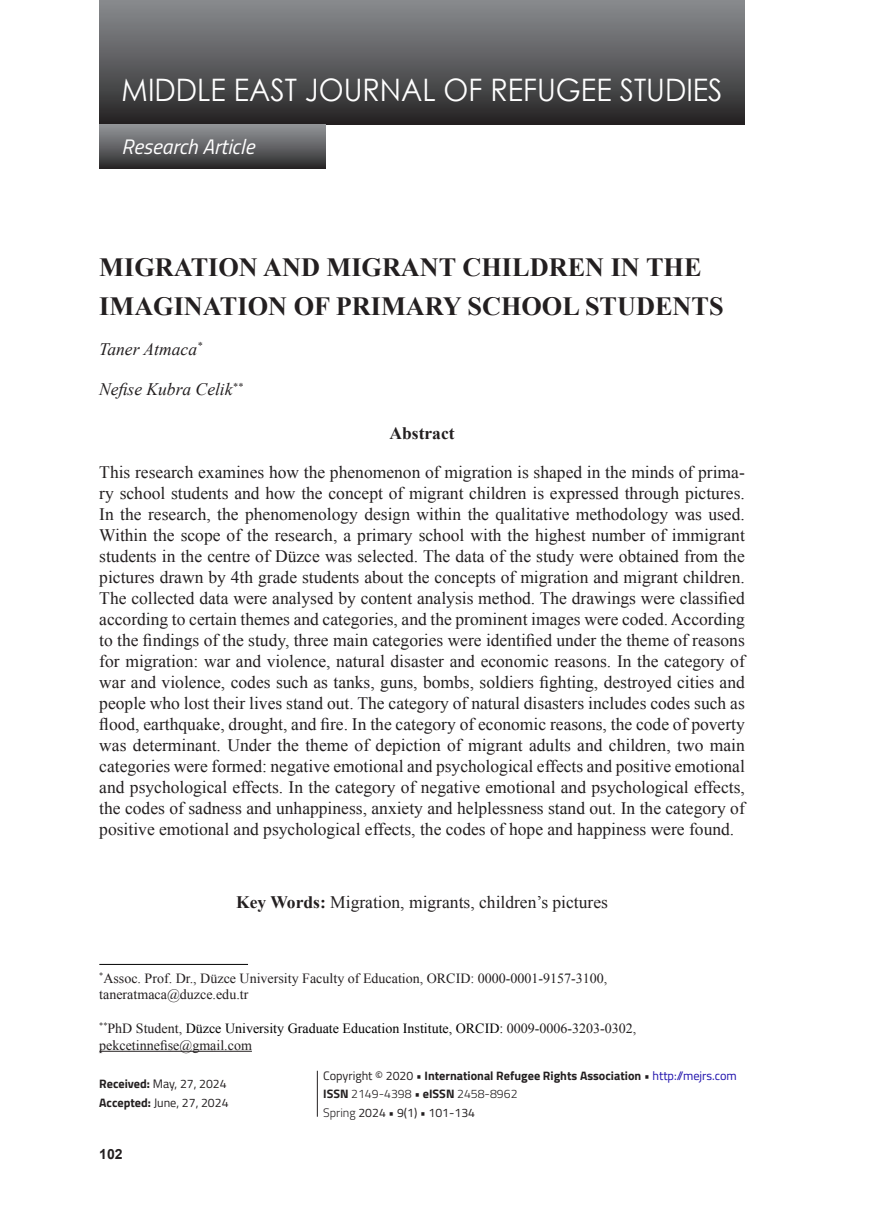
<style>
.page{position:relative;width:869px;height:1216px;background:#fff}
.page>*{position:absolute;margin:0;border:0;box-sizing:border-box;transform-origin:0 0}
.t1{font:30.97px "Century Gothic";color:#fff;scale:.93 1}
.Normal__Web{font:700 26.25px/38.5px "Times New Roman";color:#231f20}
.t2{font:italic 21px "Titillium Web";color:#fff}
.Normal__Web-2{font:17.5px/21px "Times New Roman";color:#231f20;text-align:justify}
.Normal__Web-3{font:italic 17.5px "Times New Roman";color:#231f20}
.Normal__Web-4{font:700 17.5px "Times New Roman";color:#231f20}
.Dipnot_Metni{font:14px "Times New Roman";color:#231f20}
.Dipnot_Metni-2{font:14px "Times New Roman";color:#000}
.t3{font:700 14px "Arial";color:#231f20}
.t4{font:700 12.25px/18.4px "Titillium Web";color:#231f20}
.t5{font:12.25px/18.4px "Titillium Web";color:#231f20}
.s1{font-weight:700}
.s2{color:#231f20}
.s3{font-weight:400}
.s4{font-weight:400;color:#1b0dab}
.s5{font-weight:300}
</style>
<div class="page">
<div style="left:99px;top:0;width:645px;height:124px;background:linear-gradient(to bottom,#8c8f92,#292728)"></div>
<div style="left:99px;top:124px;width:226px;height:45px;background:linear-gradient(to bottom,#97999d,#2a292a)"></div>
<hr style="left:317px;top:1070px;width:1px;height:46px;background:#231f20">
<hr style="left:99px;top:963px;width:149px;height:1px;background:#000">
<hr style="left:99px;top:1050px;width:153px;height:1px;background:#231f20">
<p class="t1" style="left:122px;top:68px;width:647px">MIDDLE EAST JOURNAL OF REFUGEE STUDIES</p>
<p class="t2" style="left:122px;top:131px;width:134px">Research Article</p>
<p class="Normal__Web" style="left:99px;top:248px;width:625px">MIGRATION AND MIGRANT CHILDREN IN THE<br>IMAGINATION OF PRIMARY SCHOOL STUDENTS</p>
<p class="Normal__Web-3" style="left:99px;top:337px;width:104px">Taner Atmaca<sup>*</sup></p>
<p class="Normal__Web-3" style="left:99px;top:377px;width:145px">Nefise Kubra Celik<sup>**</sup></p>
<p class="Normal__Web-4" style="left:389px;top:421px;width:67px">Abstract</p>
<p class="Normal__Web-2" style="left:99px;top:461px;width:646px">This research examines how the phenomenon of migration is shaped in the minds of prima&shy;ry school students and how the concept of migrant children is expressed through pictures.<br>In the research, the phenomenology design within the qualitative methodology was used.<br>Within the scope of the research, a primary school with the highest number of immigrant students in the centre of Düzce was selected. The data of the study were obtained from the pictures drawn by 4th grade students about the concepts of migration and migrant children.<br>The collected data were analysed by content analysis method. The drawings were classified according to certain themes and categories, and the prominent images were coded. According to the findings of the study, three main categories were identified under the theme of reasons for migration: war and violence, natural disaster and economic reasons. In the category of war and violence, codes such as tanks, guns, bombs, soldiers fighting, destroyed cities and people who lost their lives stand out. The category of natural disasters includes codes such as flood, earthquake, drought, and fire. In the category of economic reasons, the code of poverty was determinant. Under the theme of depiction of migrant adults and children, two main categories were formed: negative emotional and psychological effects and positive emotional and psychological effects. In the category of negative emotional and psychological effects, the codes of sadness and unhappiness, anxiety and helplessness stand out. In the category of positive emotional and psychological effects, the codes of hope and happiness were found.</p>
<p class="Normal__Web-2" style="left:236px;top:891px;width:373px"><span class="s1">Key Words:</span> Migration, migrants, children’s pictures</p>
<p class="Dipnot_Metni" style="left:99px;top:968px;width:509px"><sup>*</sup>Assoc. Prof. Dr., Düzce University Faculty of Education, ORCID: 0000-0001-9157-3100,</p>
<p class="Dipnot_Metni" style="left:99px;top:985px;width:150px">taneratmaca@duzce.edu.tr</p>
<p class="Dipnot_Metni-2" style="left:99px;top:1018px;width:538px"><sup>**</sup><span class="s2">PhD Student,</span> Düzce University Graduate Education Institute, ORCID: <span class="s2">0009-0006-3203-0302,</span></p>
<p class="Dipnot_Metni" style="left:99px;top:1035px;width:154px">pekcetinnefise@gmail.com</p>
<p class="t5" style="left:99px;top:1074px;width:131px"><span class="s1">Received:</span> May, 27, 2024<br><span class="s1">Accepted:</span> June, 27, 2024</p>
<p class="t4" style="left:323px;top:1065px;width:415px"><span class="s3">Copyright © 2020 •</span> International Refugee Rights Association <span class="s3">•</span> <span class="s4">http://mejrs.com<br></span>ISSN <span class="s5">2149-4398 •</span> eISSN <span class="s5">2458-8962<br>Spring</span> <span class="s3">2024 • 9(1) • 101-134</span></p>
<p class="t3" style="left:99px;top:1144px;width:25px">102</p>
</div>
